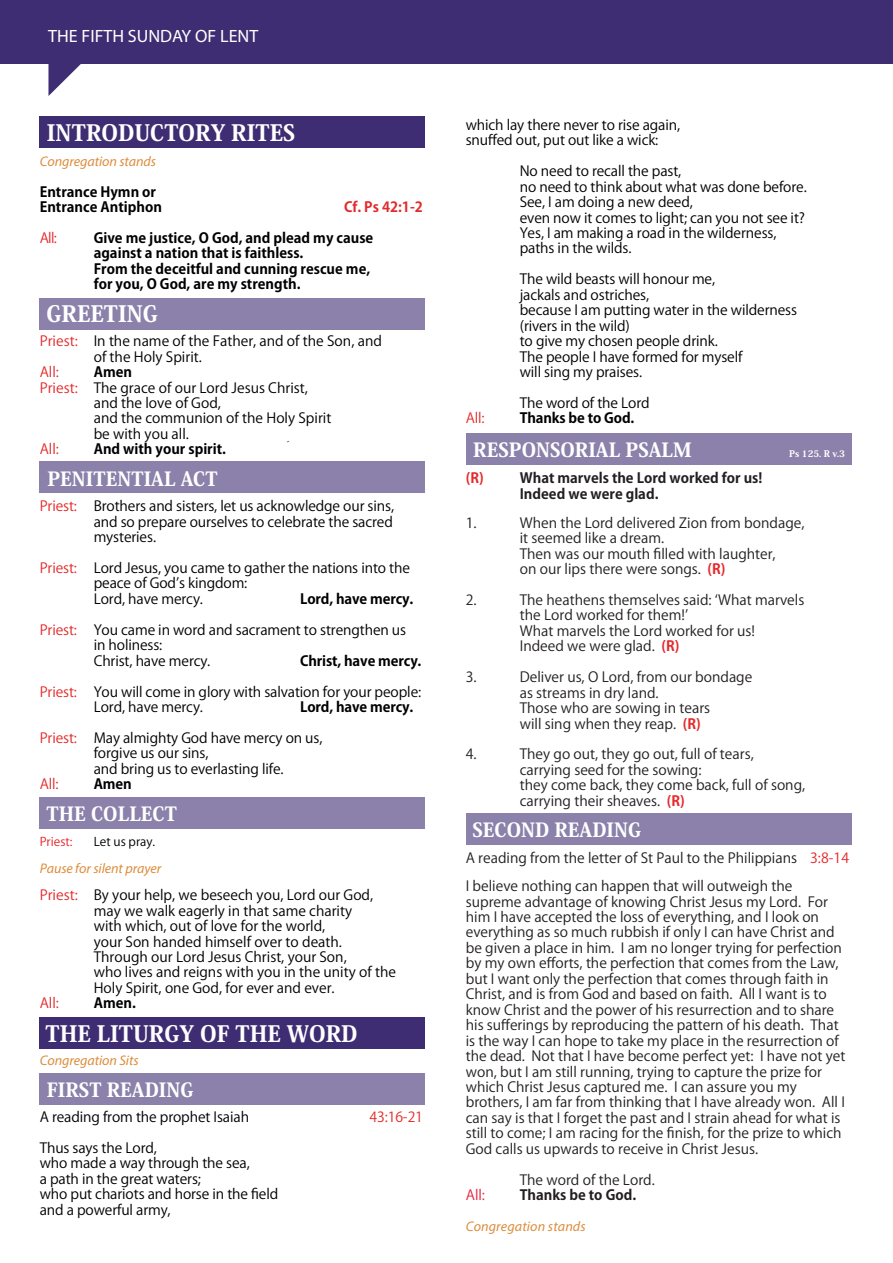
<style>
.page{position:relative;width:893px;height:1263px;background:#fff}
.page>*{position:absolute;margin:0;border:0;box-sizing:border-box;transform-origin:0 0}
.t1{font:800 22.35px "Koz Min Pro";color:#fff}
.t2{font:800 19.35px "Koz Min Pro";color:#fff}
.t3{font:17.85px "Myriad Pro";color:#fff}
.t4{font:13.95px/15.5px "Koz Go Pro";color:#231f20}
.t5{font:13.95px/15.5px "Koz Go Pro";letter-spacing:-.01em;color:#000}
.t6{font:700 13.95px/15.5px "Koz Go Pro";color:#000}
.t7{font:italic 13.95px "Myriad Pro";letter-spacing:-.005em;color:#dd8d3c}
.t8{font:700 13.95px/15.5px "Koz Go Pro";color:#231f20}
.t9{font:13.95px "Koz Go Pro";letter-spacing:-.01em;color:#e22b2a}
.t10{font:700 13.95px "Koz Go Pro";color:#e4292b}
.t11{font:13.95px "Koz Go Pro";color:#e4292b}
.t12{font:13.95px "Koz Go Pro";color:#e5282b}
.t13{font:13.95px "Koz Go Pro";color:#e32a2a}
.t14{font:13.95px "Koz Go Pro";color:#e7213f}
.t15{font:700 13.95px "Koz Go Pro";color:#e6282a}
.t16{font:12px "Koz Go Pro";color:#000}
.t17{font:12px "Koz Go Pro";color:#e92428}
.t18{font:800 9px "Koz Min Pro";color:#fff}
.s1{color:#e4292b}
.s2{color:#e32a2a}
.s3{color:#e22b2a}
.s4{font-weight:700;color:#e6282a}
.s5{color:#e8262a}
</style>
<div class="page">
<div style="left:0;top:0;width:893px;height:63px;background:#3e2d72"></div>
<svg style="left:48px;top:63px;width:39px;height:33px"></svg>
<div style="left:39px;top:116px;width:386px;height:32px;background:#3e2d72"></div>
<div style="left:39px;top:298px;width:386px;height:31px;background:#8b81aa"></div>
<div style="left:39px;top:461px;width:386px;height:32px;background:#8b81aa"></div>
<div style="left:39px;top:1017px;width:386px;height:32px;background:#3e2d72"></div>
<div style="left:39px;top:1073px;width:386px;height:31px;background:#8b81aa"></div>
<div style="left:466px;top:433px;width:385px;height:32px;background:#8b81aa"></div>
<div style="left:466px;top:813px;width:385px;height:32px;background:#8b81aa"></div>
<div style="left:39px;top:797px;width:386px;height:32px;background:#8b81aa"></div>
<p class="t3" style="left:48px;top:25px;width:212px">THE FIFTH SUNDAY OF LENT</p>
<h1 class="t1" style="left:47px;top:116px;width:250px">INTRODUCTORY RITES</h1>
<p class="t7" style="left:40px;top:152px;width:118px">Congregation stands</p>
<p class="t6" style="left:40px;top:185px;width:124px">Entrance Hymn or<br>Entrance Antiphon</p>
<p class="t10" style="left:344px;top:198px;width:80px">Cf. Ps 42:1-2</p>
<p class="t12" style="left:40px;top:229px;width:19px">All:</p>
<p class="t6" style="left:94px;top:231px;width:281px">Give me justice, O God, and plead my cause against a nation that is faithless.<br>From the deceitful and cunning rescue me, for you, O God, are my strength.</p>
<h1 class="t1" style="left:46px;top:297px;width:113px">GREETING</h1>
<p class="t5" style="left:94px;top:334px;width:290px;text-indent:-54px"><span class="s1">Priest:</span> In the name of the Father, and of the Son, and of the Holy Spirit.</p>
<p class="t11" style="left:40px;top:363px;width:21px">All:</p>
<p class="t6" style="left:94px;top:365px;width:40px">Amen</p>
<p class="t5" style="left:40px;top:380px;width:270px"><span class="s1">Priest:</span> The grace of our Lord Jesus Christ,</p>
<p class="t5" style="left:94px;top:395px;width:129px">and the love of God,</p>
<p class="t5" style="left:94px;top:411px;width:239px">and the communion of the Holy Spirit</p>
<p class="t5" style="left:94px;top:426px;width:97px">be with you all.</p>
<p class="t11" style="left:40px;top:440px;width:21px">All:</p>
<p class="t6" style="left:94px;top:442px;width:134px">And with your spirit.</p>
<h2 class="t2" style="left:47px;top:464px;width:172px">PENITENTIAL ACT</h2>
<p class="t5" style="left:94px;top:499px;width:302px;text-align:justify;text-indent:-54px"><span class="s2">Priest:</span> Brothers and sisters, let us acknowledge our sins, and so prepare ourselves to celebrate the sacred mysteries.</p>
<p class="t5" style="left:94px;top:560px;width:318px;text-indent:-54px"><span class="s3">Priest:</span> Lord Jesus, you came to gather the nations into the peace of Godʼs kingdom:<br>Lord, have mercy.</p>
<p class="t6" style="left:300px;top:592px;width:115px">Lord, have mercy.</p>
<p class="t5" style="left:94px;top:622px;width:314px;text-indent:-54px"><span class="s3">Priest:</span> You came in word and sacrament to strengthen us in holiness:<br>Christ, have mercy.</p>
<p class="t6" style="left:300px;top:654px;width:123px">Christ, have mercy.</p>
<p class="t5" style="left:94px;top:684px;width:329px;text-indent:-54px"><span class="s3">Priest:</span> You will come in glory with salvation for your people:<br>Lord, have mercy.</p>
<p class="t6" style="left:300px;top:700px;width:115px">Lord, have mercy.</p>
<p class="t5" style="left:94px;top:730px;width:230px;text-indent:-54px"><span class="s3">Priest:</span> May almighty God have mercy on us, forgive us our sins,<br>and bring us to everlasting life.</p>
<p class="t9" style="left:40px;top:775px;width:20px">All:</p>
<p class="t6" style="left:94px;top:777px;width:40px">Amen</p>
<h2 class="t2" style="left:47px;top:800px;width:132px">THE COLLECT</h2>
<p class="t17" style="left:40px;top:834px;width:34px">Priest:</p>
<p class="t16" style="left:94px;top:834px;width:63px">Let us pray.</p>
<p class="t7" style="left:40px;top:860px;width:123px">Pause for silent prayer</p>
<p class="t5" style="left:94px;top:888px;width:304px;text-indent:-54px"><span class="s1">Priest:</span> By your help, we beseech you, Lord our God, may we walk eagerly in that same charity<br>with which, out of love for the world,<br>your Son handed himself over to death.<br>Through our Lord Jesus Christ, your Son,<br>who lives and reigns with you in the unity of the Holy Spirit, one God, for ever and ever.</p>
<p class="t13" style="left:40px;top:994px;width:21px">All:</p>
<p class="t6" style="left:94px;top:996px;width:44px">Amen.</p>
<h1 class="t1" style="left:45px;top:1017px;width:313px">THE LITURGY OF THE WORD</h1>
<h2 class="t2" style="left:47px;top:1075px;width:148px">FIRST READING</h2>
<p class="t7" style="left:40px;top:1052px;width:100px">Congregation Sits</p>
<p class="t5" style="left:40px;top:1109px;width:211px">A reading from the prophet Isaiah</p>
<p class="t9" style="left:369px;top:1108px;width:55px">43:16-21</p>
<p class="t5" style="left:40px;top:1140px;width:240px">Thus says the Lord,<br>who made a way through the sea,<br>a path in the great waters;<br>who put chariots and horse in the field and a powerful army,</p>
<p class="t5" style="left:466px;top:117px;width:216px">which lay there never to rise again, snuffed out, put out like a wick:</p>
<p class="t5" style="left:520px;top:164px;width:288px">No need to recall the past,<br>no need to think about what was done before.<br>See, I am doing a new deed,<br>even now it comes to light; can you not see it?<br>Yes, I am making a road in the wilderness, paths in the wilds.</p>
<p class="t5" style="left:520px;top:272px;width:279px">The wild beasts will honour me,<br>jackals and ostriches,<br>because I am putting water in the wilderness (rivers in the wild)<br>to give my chosen people drink.<br>The people I have formed for myself<br>will sing my praises.</p>
<p class="t5" style="left:520px;top:395px;width:131px">The word of the Lord</p>
<p class="t9" style="left:466px;top:409px;width:20px">All:</p>
<p class="t6" style="left:520px;top:411px;width:116px">Thanks be to God.</p>
<h2 class="t2" style="left:473px;top:436px;width:220px">RESPONSORIAL PSALM</h2>
<p class="t18" style="left:789px;top:447px;width:57px">Ps 125. R v.3</p>
<p class="t15" style="left:466px;top:469px;width:19px">(R)</p>
<p class="t8" style="left:520px;top:471px;width:244px">What marvels the Lord worked for us!<br>Indeed we were glad.</p>
<p class="t4" style="left:466px;top:515px;width:12px">1.</p>
<p class="t4" style="left:520px;top:515px;width:286px">When the Lord delivered Zion from bondage, it seemed like a dream.<br>Then was our mouth filled with laughter,<br>on our lips there were songs. <span class="s4">(R)</span></p>
<p class="t4" style="left:466px;top:592px;width:12px">2.</p>
<p class="t4" style="left:520px;top:592px;width:286px">The heathens themselves said: ʻWhat marvels the Lord worked for them!ʼ<br>What marvels the Lord worked for us!<br>Indeed we were glad. <span class="s4">(R)</span></p>
<p class="t4" style="left:466px;top:670px;width:12px">3.</p>
<p class="t4" style="left:520px;top:670px;width:234px">Deliver us, O Lord, from our bondage as streams in dry land.<br>Those who are sowing in tears<br>will sing when they reap. <span class="s4">(R)</span></p>
<p class="t4" style="left:466px;top:747px;width:12px">4.</p>
<p class="t4" style="left:520px;top:747px;width:287px">They go out, they go out, full of tears, carrying seed for the sowing:<br>they come back, they come back, full of song, carrying their sheaves. <span class="s4">(R)</span></p>
<h2 class="t2" style="left:472px;top:816px;width:170px">SECOND READING</h2>
<p class="t4" style="left:466px;top:844px;width:385px;line-height:28.2px">A reading from the letter of St Paul to the Philippians <span class="s5">3:8-14<br></span>I believe nothing can happen that will outweigh the</p>
<p class="t4" style="left:466px;top:894px;width:381px">supreme advantage of knowing Christ Jesus my Lord. For him I have accepted the loss of everything, and I look on everything as so much rubbish if only I can have Christ and be given a place in him. I am no longer trying for perfection by my own efforts, the perfection that comes from the Law, but I want only the perfection that comes through faith in Christ, and is from God and based on faith. All I want is to know Christ and the power of his resurrection and to share his sufferings by reproducing the pattern of his death. That is the way I can hope to take my place in the resurrection of the dead. Not that I have become perfect yet: I have not yet won, but I am still running, trying to capture the prize for which Christ Jesus captured me. I can assure you my brothers, I am far from thinking that I have already won. All I can say is that I forget the past and I strain ahead for what is still to come; I am racing for the finish, for the prize to which God calls us upwards to receive in Christ Jesus.</p>
<p class="t4" style="left:520px;top:1172px;width:137px">The word of the Lord.</p>
<p class="t14" style="left:466px;top:1186px;width:21px">All:</p>
<p class="t8" style="left:520px;top:1188px;width:118px">Thanks be to God.</p>
<p class="t7" style="left:466px;top:1218px;width:121px">Congregation stands</p>
</div>
